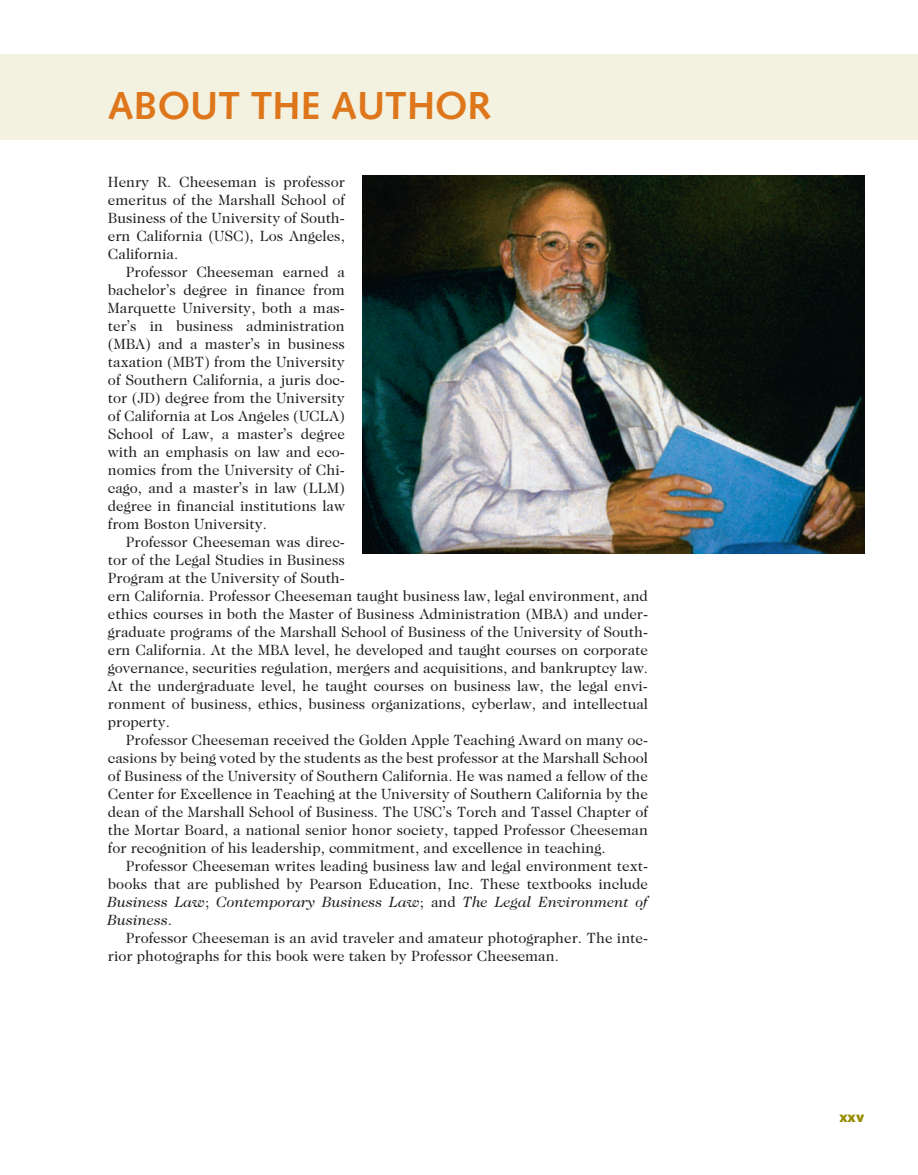
<style>
.page{position:relative;width:918px;height:1175px;background:#fff}
.page>*{position:absolute;margin:0;border:0;box-sizing:border-box;transform-origin:0 0}
.t1{font:700 39px "Syntax LT Std";color:#de761b}
.t2{font:15px "Caslon 224 Std";color:#231f20}
.t3{font:italic 15px "Caslon 224 Std";color:#231f20}
.t4{font:900 15px "Myriad Pro";color:#968d00}
.s1{font-style:normal}
</style>
<div class="page">
<div style="left:0;top:54px;width:918px;height:85px;background:#f3f1df"></div>
<img style="left:363px;top:175px;width:501px;height:378px">
<p class="t1" style="left:108px;top:83px;width:385px">ABOUT THE AUTHOR</p>
<p class="t2" style="left:108px;top:173px;width:238px">Henry R. Cheeseman is professor</p>
<p class="t2" style="left:108px;top:191px;width:238px">emeritus of the Marshall School of</p>
<p class="t2" style="left:108px;top:209px;width:238px">Business of the University of South-</p>
<p class="t2" style="left:108px;top:227px;width:238px">ern California (USC), Los Angeles,</p>
<p class="t2" style="left:108px;top:245px;width:72px">California.</p>
<p class="t2" style="left:126px;top:263px;width:220px">Professor Cheeseman earned a</p>
<p class="t2" style="left:108px;top:281px;width:238px">bachelor’s degree in finance from</p>
<p class="t2" style="left:108px;top:299px;width:238px">Marquette University, both a mas-</p>
<p class="t2" style="left:108px;top:317px;width:238px">ter’s in business administration</p>
<p class="t2" style="left:108px;top:335px;width:238px">(MBA) and a master’s in business</p>
<p class="t2" style="left:108px;top:353px;width:238px">taxation (MBT) from the University</p>
<p class="t2" style="left:108px;top:371px;width:238px">of Southern California, a juris doc-</p>
<p class="t2" style="left:108px;top:389px;width:238px">tor (JD) degree from the University</p>
<p class="t2" style="left:108px;top:407px;width:238px">of California at Los Angeles (UCLA)</p>
<p class="t2" style="left:108px;top:425px;width:238px">School of Law, a master’s degree</p>
<p class="t2" style="left:108px;top:443px;width:238px">with an emphasis on law and eco-</p>
<p class="t2" style="left:108px;top:461px;width:238px">nomics from the University of Chi-</p>
<p class="t2" style="left:108px;top:479px;width:238px">cago, and a master’s in law (LLM)</p>
<p class="t2" style="left:108px;top:497px;width:238px">degree in financial institutions law</p>
<p class="t2" style="left:108px;top:515px;width:161px">from Boston University.</p>
<p class="t2" style="left:126px;top:533px;width:220px">Professor Cheeseman was direc-</p>
<p class="t2" style="left:108px;top:551px;width:238px">tor of the Legal Studies in Business</p>
<p class="t2" style="left:108px;top:569px;width:238px">Program at the University of South-</p>
<p class="t2" style="left:108px;top:587px;width:541px">ern California. Professor Cheeseman taught business law, legal environment, and</p>
<p class="t2" style="left:108px;top:605px;width:542px">ethics courses in both the Master of Business Administration (MBA) and under-</p>
<p class="t2" style="left:108px;top:623px;width:542px">graduate programs of the Marshall School of Business of the University of South-</p>
<p class="t2" style="left:108px;top:641px;width:541px">ern California. At the MBA level, he developed and taught courses on corporate</p>
<p class="t2" style="left:108px;top:659px;width:542px">governance, securities regulation, mergers and acquisitions, and bankruptcy law.</p>
<p class="t2" style="left:108px;top:677px;width:541px">At the undergraduate level, he taught courses on business law, the legal envi-</p>
<p class="t2" style="left:108px;top:695px;width:542px">ronment of business, ethics, business organizations, cyberlaw, and intellectual</p>
<p class="t2" style="left:108px;top:713px;width:63px">property.</p>
<p class="t2" style="left:126px;top:731px;width:524px">Professor Cheeseman received the Golden Apple Teaching Award on many oc-</p>
<p class="t2" style="left:108px;top:749px;width:541px">casions by being voted by the students as the best professor at the Marshall School</p>
<p class="t2" style="left:108px;top:767px;width:542px">of Business of the University of Southern California. He was named a fellow of the</p>
<p class="t2" style="left:108px;top:785px;width:541px">Center for Excellence in Teaching at the University of Southern California by the</p>
<p class="t2" style="left:108px;top:803px;width:542px">dean of the Marshall School of Business. The USC’s Torch and Tassel Chapter of</p>
<p class="t2" style="left:108px;top:821px;width:541px">the Mortar Board, a national senior honor society, tapped Professor Cheeseman</p>
<p class="t2" style="left:108px;top:839px;width:499px">for recognition of his leadership, commitment, and excellence in teaching.</p>
<p class="t2" style="left:126px;top:857px;width:523px">Professor Cheeseman writes leading business law and legal environment text-</p>
<p class="t2" style="left:108px;top:875px;width:541px">books that are published by Pearson Education, Inc. These textbooks include</p>
<p class="t3" style="left:108px;top:893px;width:542px">Business Law<span class="s1">;</span> Contemporary Business Law<span class="s1">; and</span> The Legal Environment of</p>
<p class="t3" style="left:108px;top:911px;width:66px">Business<span class="s1">.</span></p>
<p class="t2" style="left:126px;top:929px;width:524px">Professor Cheeseman is an avid traveler and amateur photographer. The inte-</p>
<p class="t2" style="left:108px;top:947px;width:452px">rior photographs for this book were taken by Professor Cheeseman.</p>
<p class="t4" style="left:839px;top:1106px;width:26px">xxv</p>
</div>
